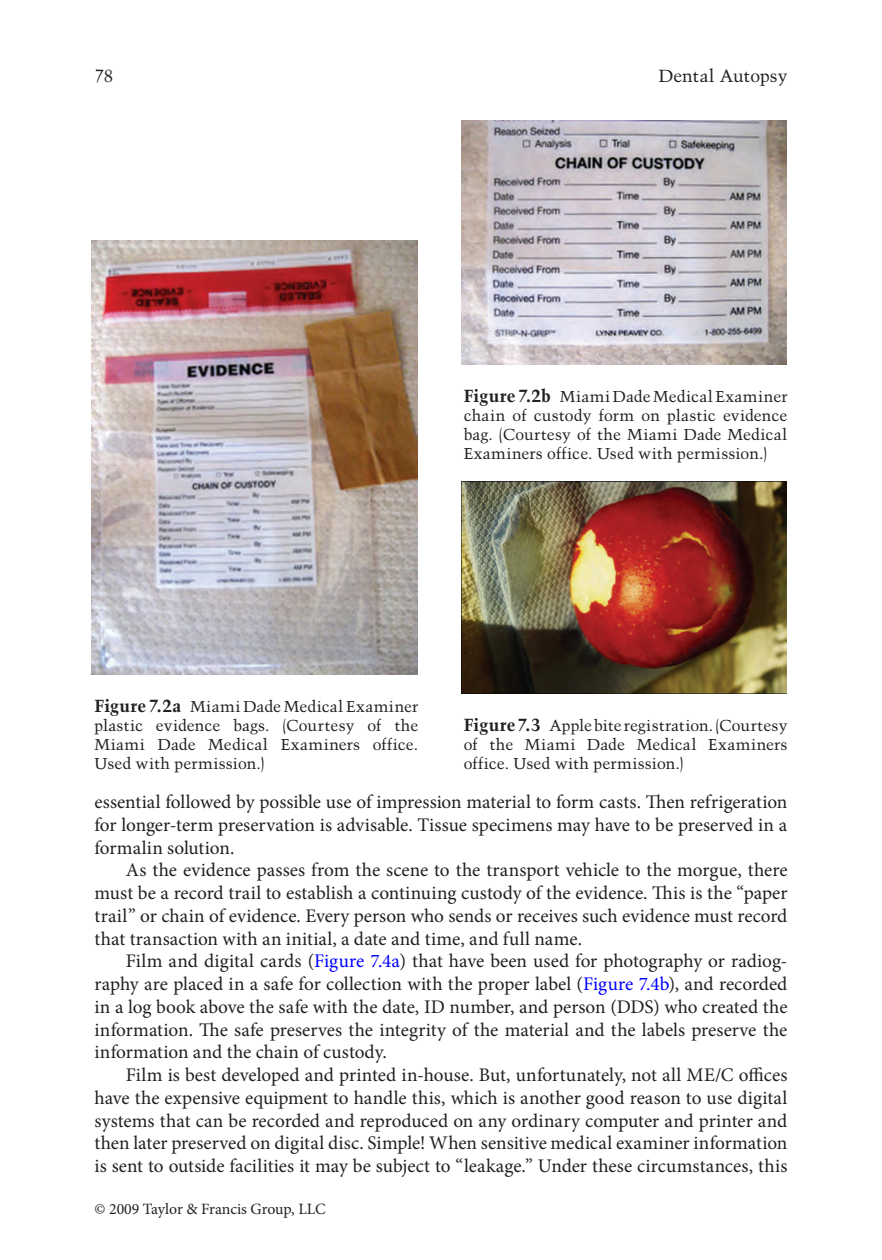
<style>
.page{position:relative;width:882px;height:1260px;background:#fff}
.page>*{position:absolute;margin:0;border:0;box-sizing:border-box;transform-origin:0 0}
.t1{font:19.25px "Minion Pro";color:#231f20}
.t2{font:17.5px "Trump Mediaeval LT Std";color:#231f20}
.t3{font:15.75px/19.2px "Trump Mediaeval LT Std";letter-spacing:.01em;color:#231f20;text-align:justify}
.t4{font:15.75px "Minion Pro";letter-spacing:-.005em;color:#231f20}
.s1{font-weight:700;font-size:17.5px}
.s2{color:#00f}
</style>
<div class="page">
<img style="left:92px;top:241px;width:325px;height:434px">
<img style="left:461px;top:121px;width:326px;height:244px">
<img style="left:461px;top:482px;width:326px;height:212px">
<p class="t2" style="left:94px;top:65px;width:21px">78</p>
<p class="t2" style="left:659px;top:65px;width:130px">Dental Autopsy</p>
<p class="t3" style="left:464px;top:386px;width:325px"><span class="s1">Figure 7.2b</span> Miami Dade Medical Examiner chain of custody form on plastic evidence bag. (Courtesy of the Miami Dade Medical Examiners office. Used with permission.)</p>
<p class="t3" style="left:94px;top:696px;width:325px"><span class="s1">Figure 7.2a</span> Miami Dade Medical Examiner plastic evidence bags. (Courtesy of the Miami Dade Medical Examiners office.<br>Used with permission.)</p>
<p class="t3" style="left:464px;top:716px;width:325px"><span class="s1">Figure 7.3</span> Apple bite registration. (Courtesy of the Miami Dade Medical Examiners office. Used with permission.)</p>
<p class="t1" style="left:94px;top:789px;width:694px">essential followed by possible use of impression material to form casts. Then refrigeration</p>
<p class="t1" style="left:94px;top:812px;width:694px">for longer-term preservation is advisable. Tissue specimens may have to be preserved in a</p>
<p class="t1" style="left:94px;top:835px;width:141px">formalin solution.</p>
<p class="t1" style="left:126px;top:857px;width:663px">As the evidence passes from the scene to the transport vehicle to the morgue, there</p>
<p class="t1" style="left:94px;top:880px;width:695px">must be a record trail to establish a continuing custody of the evidence. This is the “paper</p>
<p class="t1" style="left:94px;top:903px;width:694px">trail” or chain of evidence. Every person who sends or receives such evidence must record</p>
<p class="t1" style="left:94px;top:926px;width:489px">that transaction with an initial, a date and time, and full name.</p>
<p class="t1" style="left:126px;top:948px;width:663px">Film and digital cards (<span class="s2">Figure 7.4a</span>) that have been used for photography or radiog-</p>
<p class="t1" style="left:94px;top:971px;width:694px">raphy are placed in a safe for collection with the proper label (<span class="s2">Figure 7.4b</span>), and recorded</p>
<p class="t1" style="left:95px;top:994px;width:695px">in a log book above the safe with the date, ID number, and person (DDS) who created the</p>
<p class="t1" style="left:95px;top:1017px;width:694px">information. The safe preserves the integrity of the material and the labels preserve the</p>
<p class="t1" style="left:95px;top:1039px;width:294px">information and the chain of custody.</p>
<p class="t1" style="left:126px;top:1062px;width:663px">Film is best developed and printed in-house. But, unfortunately, not all ME/C offices</p>
<p class="t1" style="left:95px;top:1085px;width:694px">have the expensive equipment to handle this, which is another good reason to use digital</p>
<p class="t1" style="left:95px;top:1108px;width:694px">systems that can be recorded and reproduced on any ordinary computer and printer and</p>
<p class="t1" style="left:95px;top:1130px;width:694px">then later preserved on digital disc. Simple! When sensitive medical examiner information</p>
<p class="t1" style="left:95px;top:1153px;width:694px">is sent to outside facilities it may be subject to “leakage.” Under these circumstances, this</p>
<p class="t4" style="left:94px;top:1198px;width:233px">© 2009 Taylor &amp; Francis Group, LLC</p>
</div>
